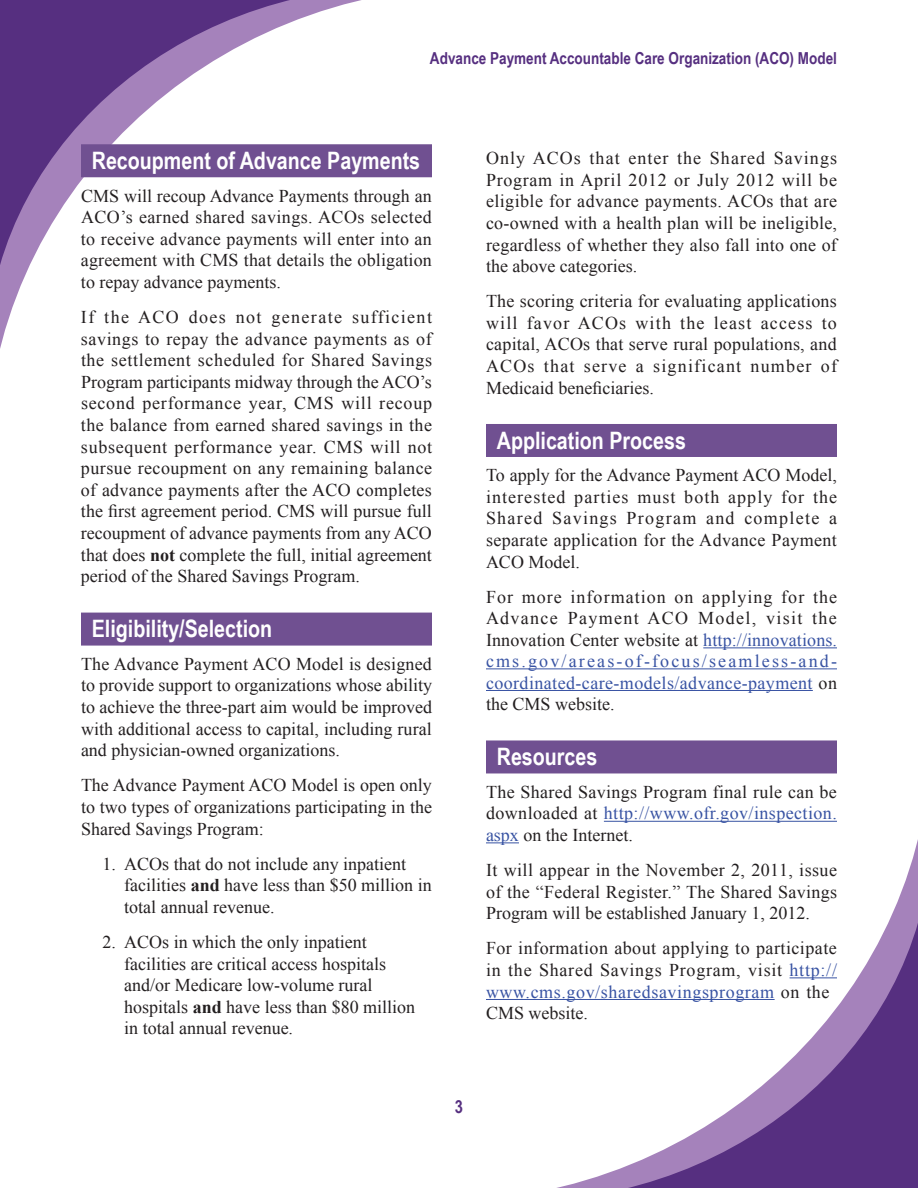
<style>
.page{position:relative;width:918px;height:1188px;background:#fff}
.page>*{position:absolute;margin:0;border:0;box-sizing:border-box;transform-origin:0 0}
.t1{font:700 24px "Arial Narrow";color:#fff}
.Body_Paragraph{font:18px/21.6px "Times New Roman";letter-spacing:.005em;color:#231f20;text-align:justify}
.t2{font:18px/21.6px "Times New Roman";letter-spacing:.025em;color:#3853a3}
.Body_Paragraph-2{font:18px/21.6px "Times New Roman";letter-spacing:.06em;color:#231f20}
.Body_Paragraph-3{font:18px "Times New Roman";letter-spacing:.025em;color:#231f20}
.Body_Paragraph-4{font:18px "Times New Roman";letter-spacing:.04em;color:#231f20}
.t3{font:700 18px "Arial Narrow";color:#562f80}
.t4{font:700 16.5px "Arial Narrow";color:#562f80}
.s1{font-weight:700}
.s2{color:#3853a3}
.s3{color:#231f20}
</style>
<div class="page">
<svg style="left:0;top:0;width:401px;height:349px"></svg>
<svg style="left:517px;top:839px;width:401px;height:349px"></svg>
<div style="left:81px;top:144px;width:351px;height:33px;background:#705091"></div>
<div style="left:81px;top:613px;width:351px;height:33px;background:#705091"></div>
<div style="left:486px;top:424px;width:351px;height:33px;background:#705091"></div>
<hr style="left:703px;top:647px;width:134px;height:1px;background:#3853a3">
<hr style="left:486px;top:668px;width:351px;height:1px;background:#3853a3">
<hr style="left:486px;top:690px;width:327px;height:1px;background:#3853a3">
<div style="left:486px;top:740px;width:351px;height:33px;background:#705091"></div>
<hr style="left:604px;top:821px;width:233px;height:1px;background:#3853a3">
<hr style="left:486px;top:842px;width:33px;height:1px;background:#3853a3">
<hr style="left:790px;top:977px;width:47px;height:1px;background:#3853a3">
<hr style="left:486px;top:999px;width:289px;height:1px;background:#3853a3">
<p class="t4" style="left:430px;top:46px;width:409px">Advance Payment Accountable Care Organization (ACO) Model</p>
<p class="t1" style="left:92px;top:142px;width:330px">Recoupment of Advance Payments</p>
<p class="Body_Paragraph" style="left:81px;top:184px;width:352px">CMS will recoup Advance Payments through an</p>
<p class="Body_Paragraph" style="left:81px;top:206px;width:352px">ACO’s earned shared savings. ACOs selected to receive advance payments will enter into an agreement with CMS that details the obligation</p>
<p class="Body_Paragraph" style="left:81px;top:271px;width:201px">to repay advance payments.</p>
<p class="Body_Paragraph" style="left:81px;top:306px;width:353px">If the ACO does not generate sufficient savings to repay the advance payments as of the settlement scheduled for Shared Savings Program participants midway through the ACO’s second performance year, CMS will recoup</p>
<p class="Body_Paragraph" style="left:81px;top:414px;width:353px">the balance from earned shared savings in the subsequent performance year. CMS will not</p>
<p class="Body_Paragraph" style="left:81px;top:457px;width:353px">pursue recoupment on any remaining balance of advance payments after the ACO completes the first agreement period. CMS will pursue full</p>
<p class="Body_Paragraph" style="left:81px;top:522px;width:353px">recoupment of advance payments from any ACO that does <span class="s1">not</span> complete the full, initial agreement period of the Shared Savings Program.</p>
<p class="t1" style="left:92px;top:611px;width:182px">Eligibility/Selection</p>
<p class="Body_Paragraph" style="left:81px;top:653px;width:353px">The Advance Payment ACO Model is designed to provide support to organizations whose ability to achieve the three-part aim would be improved with additional access to capital, including rural and physician-owned organizations.</p>
<p class="Body_Paragraph" style="left:81px;top:774px;width:352px">The Advance Payment ACO Model is open only to two types of organizations participating in the Shared Savings Program:</p>
<p class="Body_Paragraph" style="left:124px;top:853px;width:309px;text-align:left;text-indent:-22px">1. ACOs that do not include any inpatient facilities <span class="s1">and</span> have less than $50 million in total annual revenue.</p>
<p class="Body_Paragraph" style="left:124px;top:931px;width:293px;text-align:left;text-indent:-22px">2. ACOs in which the only inpatient facilities are critical access hospitals and/or Medicare low-volume rural hospitals <span class="s1">and</span> have less than $80 million in total annual revenue.</p>
<p class="Body_Paragraph" style="left:486px;top:147px;width:353px">Only ACOs that enter the Shared Savings Program in April 2012 or July 2012 will be eligible for advance payments. ACOs that are</p>
<p class="Body_Paragraph" style="left:486px;top:212px;width:353px">co-owned with a health plan will be ineligible,</p>
<p class="Body_Paragraph" style="left:486px;top:233px;width:352px">regardless of whether they also fall into one of the above categories.</p>
<p class="Body_Paragraph" style="left:486px;top:290px;width:353px">The scoring criteria for evaluating applications will favor ACOs with the least access to capital, ACOs that serve rural populations, and ACOs that serve a significant number of Medicaid beneficiaries.</p>
<p class="t1" style="left:497px;top:422px;width:191px">Application Process</p>
<p class="Body_Paragraph" style="left:486px;top:464px;width:353px">To apply for the Advance Payment ACO Model, interested parties must both apply for the Shared Savings Program and complete a separate application for the Advance Payment ACO Model.</p>
<p class="Body_Paragraph-2" style="left:486px;top:586px;width:353px">For more information on applying for the<br>Advance Payment ACO Model, visit the</p>
<p class="Body_Paragraph" style="left:486px;top:629px;width:353px">Innovation Center website at <span class="s2">http://innovations.</span></p>
<p class="t2" style="left:486px;top:650px;width:353px">cms.gov/areas-of-focus/seamless-and&shy;coordinated-care-models/advance-payment <span class="s3">on</span></p>
<p class="Body_Paragraph" style="left:486px;top:693px;width:130px">the CMS website.</p>
<p class="t1" style="left:497px;top:739px;width:102px">Resources</p>
<p class="Body_Paragraph" style="left:486px;top:781px;width:352px">The Shared Savings Program final rule can be</p>
<p class="t2" style="left:486px;top:802px;width:352px"><span class="s3">downloaded at</span> http://www.ofr.gov/inspection.</p>
<p class="Body_Paragraph" style="left:486px;top:824px;width:148px"><span class="s2">aspx</span> on the Internet.</p>
<p class="Body_Paragraph" style="left:486px;top:859px;width:353px">It will appear in the November 2, 2011, issue of the “Federal Register.” The Shared Savings Program will be established January 1, 2012.</p>
<p class="Body_Paragraph-3" style="left:486px;top:936px;width:352px">For information about applying to participate</p>
<p class="Body_Paragraph-4" style="left:486px;top:958px;width:353px">in the Shared Savings Program, visit <span class="s2">http://</span></p>
<p class="t2" style="left:486px;top:980px;width:345px">www.cms.gov/sharedsavingsprogram <span class="s3">on the</span></p>
<p class="Body_Paragraph" style="left:486px;top:1002px;width:104px">CMS website.</p>
<p class="t3" style="left:455px;top:1093px;width:10px">3</p>
</div>
